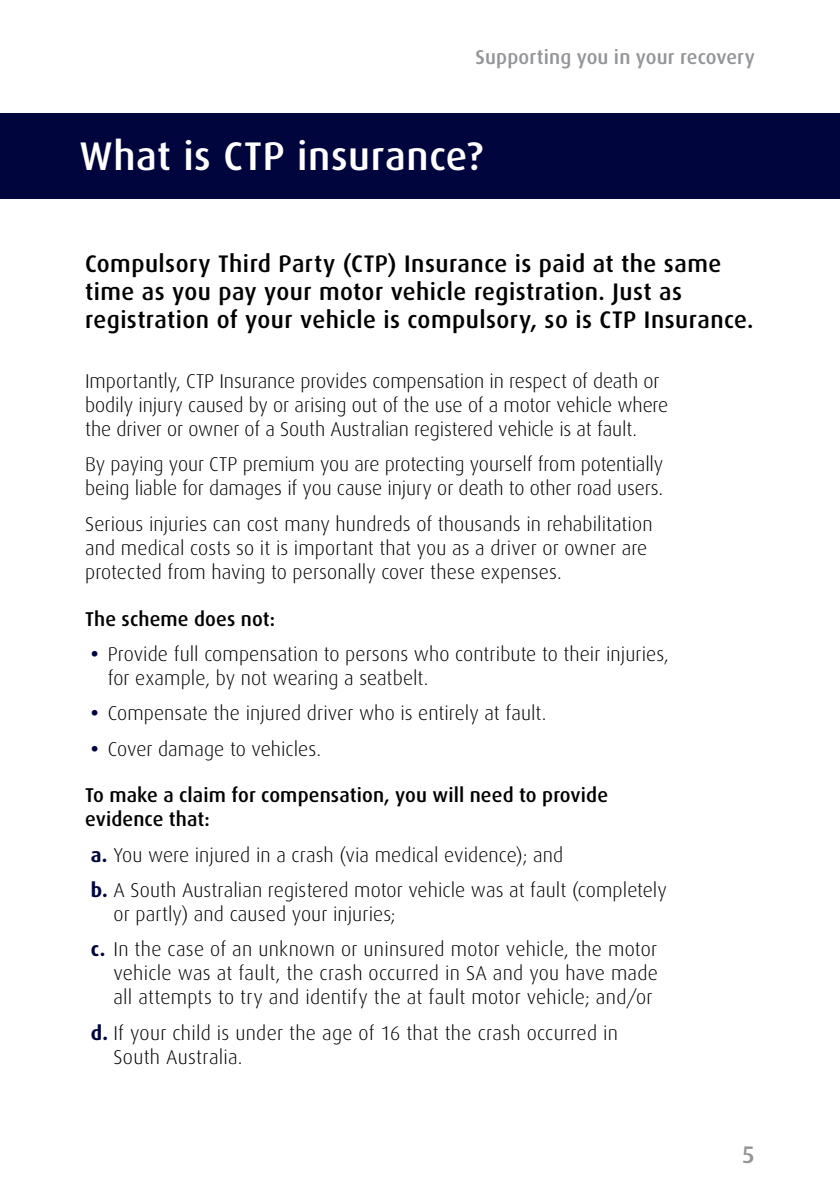
<style>
.page{position:relative;width:840px;height:1191px;background:#fff}
.page>*{position:absolute;margin:0;border:0;box-sizing:border-box;transform-origin:0 0}
.t1{font:500 40px "Dax";letter-spacing:.015em;color:#fff}
.t2{font:500 24px/28px "Dax";letter-spacing:.02em;color:#000}
.t3{font:500 24px "Dax";color:#939598}
.t4{font:300 20px/24px "Dax";color:#000}
.t5{font:500 20px/24px "Dax";letter-spacing:.005em;color:#000}
.t6{font:500 20px "Dax";letter-spacing:.005em;color:#939598}
.s1{font-weight:700;color:#00053e}
</style>
<div class="page">
<div style="left:0;top:113px;width:839px;height:85px;background:#00053e"></div>
<p class="t6" style="left:475px;top:45px;width:280px">Supporting you in your recovery</p>
<h1 class="t1" style="left:79px;top:133px;width:405px">What is CTP insurance?</h1>
<p class="t2" style="left:85px;top:250px;width:669px">Compulsory Third Party (CTP) Insurance is paid at the same time as you pay your motor vehicle registration. Just as registration of your vehicle is compulsory, so is CTP Insurance.</p>
<p class="t4" style="left:85px;top:369px;width:584px">Importantly, CTP Insurance provides compensation in respect of death or bodily injury caused by or arising out of the use of a motor vehicle where the driver or owner of a South Australian registered vehicle is at fault.</p>
<p class="t4" style="left:85px;top:453px;width:579px">By paying your CTP premium you are protecting yourself from potentially being liable for damages if you cause injury or death to other road users.</p>
<p class="t4" style="left:85px;top:512px;width:568px">Serious injuries can cost many hundreds of thousands in rehabilitation and medical costs so it is important that you as a driver or owner are protected from having to personally cover these expenses.</p>
<p class="t5" style="left:85px;top:607px;width:191px">The scheme does not:</p>
<p class="t4" style="left:108px;top:642px;width:562px;text-indent:-17px"><span class="s1">•</span> Provide full compensation to persons who contribute to their injuries, for example, by not wearing a seatbelt.</p>
<p class="t4" style="left:91px;top:701px;width:457px"><span class="s1">•</span> Compensate the injured driver who is entirely at fault.</p>
<p class="t4" style="left:91px;top:737px;width:232px"><span class="s1">•</span> Cover damage to vehicles.</p>
<p class="t5" style="left:85px;top:783px;width:524px">To make a claim for compensation, you will need to provide evidence that:</p>
<p class="t4" style="left:91px;top:837px;width:577px;line-height:35.4px"><span class="s1">a.</span> You were injured in a crash (via medical evidence); and<br><span class="s1">b.</span> A South Australian registered motor vehicle was at fault (completely</p>
<p class="t4" style="left:91px;top:896px;width:567px;line-height:35.4px;text-indent:23px">or partly) and caused your injuries;<br><span class="s1">c.</span> In the case of an unknown or uninsured motor vehicle, the motor</p>
<p class="t4" style="left:113px;top:961px;width:546px">vehicle was at fault, the crash occurred in SA and you have made all attempts to try and identify the at fault motor vehicle; and/or</p>
<p class="t4" style="left:113px;top:1021px;width:506px;text-indent:-23px"><span class="s1">d.</span> If your child is under the age of 16 that the crash occurred in<br>South Australia.</p>
<p class="t3" style="left:741px;top:1140px;width:15px">5</p>
</div>
